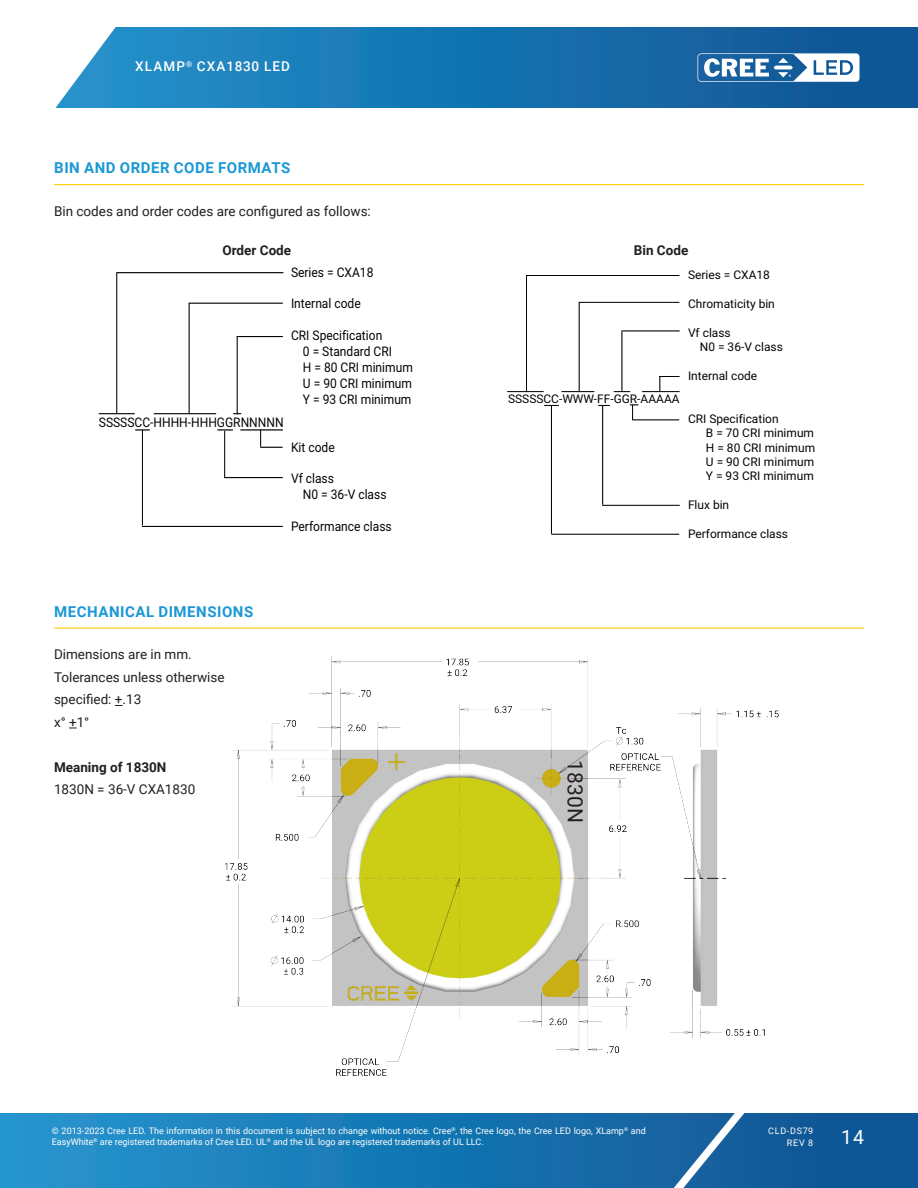
<style>
.page{position:relative;width:918px;height:1188px;background:#fff}
.page>*{position:absolute;margin:0;border:0;box-sizing:border-box;transform-origin:0 0}
.t1{font:21px "Roboto";color:#231f20}
.t2{font:19.5px "Roboto";color:#fff}
.Section_heading_with{font:700 15px "Roboto";letter-spacing:.035em;color:#1a98d6}
.Text_justify{font:13.5px "Roboto";color:#231f20}
.t3{font:700 13.5px "Roboto";color:#231f20}
.t4{font:500 13.5px "Roboto";letter-spacing:.085em;color:#fff}
.t5{font:13.2px/15.9px "Roboto";color:#040503;scale:.91 1}
.t6{font:12px/14.4px "Roboto";color:#040503}
.t7{font:9px/10.8px "Roboto";color:#fff}
.t8{font:9px/12px "Roboto";letter-spacing:.085em;color:#fff;text-align:right}
</style>
<div class="page">
<svg style="left:0;top:1113px;width:918px;height:75px;background:#1876b2"></svg>
<svg style="left:644px;top:1113px;width:117px;height:75px;background:#296da6"></svg>
<svg style="left:55px;top:27px;width:863px;height:81px;background:#2078b2"></svg>
<svg style="left:698px;top:53px;width:162px;height:29px"></svg>
<hr style="left:54px;top:184px;width:810px;height:1px;background:#fece08">
<hr style="left:54px;top:628px;width:810px;height:1px;background:#fece08">
<svg style="left:135px;top:429px;width:15px;height:2px"></svg>
<hr style="left:142px;top:430px;width:1px;height:95px;background:#040503">
<hr style="left:142px;top:526px;width:141px;height:1px;background:#040503">
<hr style="left:237px;top:336px;width:1px;height:78px;background:#040503">
<hr style="left:237px;top:336px;width:46px;height:1px;background:#040503">
<hr style="left:224px;top:431px;width:1px;height:47px;background:#040503">
<hr style="left:224px;top:477px;width:59px;height:1px;background:#040503">
<hr style="left:189px;top:303px;width:1px;height:111px;background:#040503">
<hr style="left:189px;top:303px;width:94px;height:1px;background:#040503">
<hr style="left:99px;top:413px;width:36px;height:1px;background:#040503">
<hr style="left:116px;top:272px;width:1px;height:142px;background:#040503">
<hr style="left:117px;top:272px;width:166px;height:1px;background:#040503">
<svg style="left:217px;top:429px;width:16px;height:2px"></svg>
<hr style="left:240px;top:429px;width:43px;height:2px;background:#040503">
<hr style="left:154px;top:413px;width:62px;height:1px;background:#040503">
<svg style="left:260px;top:430px;width:23px;height:18px"></svg>
<svg style="left:614px;top:391px;width:16px;height:1px"></svg>
<svg style="left:544px;top:405px;width:15px;height:1px"></svg>
<hr style="left:551px;top:406px;width:1px;height:128px;background:#040503">
<hr style="left:551px;top:534px;width:128px;height:1px;background:#040503">
<svg style="left:659px;top:376px;width:21px;height:15px"></svg>
<hr style="left:602px;top:406px;width:1px;height:99px;background:#040503">
<hr style="left:602px;top:505px;width:78px;height:1px;background:#040503">
<hr style="left:579px;top:302px;width:1px;height:90px;background:#040503">
<hr style="left:579px;top:302px;width:100px;height:1px;background:#040503">
<hr style="left:507px;top:391px;width:37px;height:1px;background:#040503">
<hr style="left:526px;top:275px;width:1px;height:117px;background:#040503">
<hr style="left:527px;top:275px;width:152px;height:1px;background:#040503">
<svg style="left:598px;top:405px;width:12px;height:1px"></svg>
<hr style="left:622px;top:330px;width:58px;height:1px;background:#040503">
<hr style="left:621px;top:331px;width:1px;height:60px;background:#040503">
<hr style="left:642px;top:391px;width:38px;height:1px;background:#040503">
<hr style="left:562px;top:391px;width:32px;height:1px;background:#040503">
<svg style="left:630px;top:405px;width:8px;height:15px"></svg>
<hr style="left:633px;top:419px;width:46px;height:1px;background:#040503">
<img style="left:225px;top:656px;width:554px;height:420px">
<h3 class="t4" style="left:135px;top:57px;width:156px">XLAMP<sup>®</sup> CXA1830 LED</h3>
<p class="Section_heading_with" style="left:54px;top:157px;width:238px">BIN AND ORDER CODE FORMATS</p>
<p class="Text_justify" style="left:54px;top:202px;width:318px">Bin codes and order codes are configured as follows:</p>
<p class="t3" style="left:223px;top:241px;width:70px">Order Code</p>
<p class="t3" style="left:634px;top:241px;width:56px">Bin Code</p>
<p class="t5" style="left:99px;top:414px;width:204px">SSSSSCC-HHHH-HHHGGRNNNNN</p>
<p class="t5" style="left:291px;top:264px;width:92px">Series = CXA18</p>
<p class="t5" style="left:291px;top:295px;width:78px">Internal code</p>
<p class="t5" style="left:303px;top:327px;width:122px;text-indent:-12px">CRI Specification<br>0 = Standard CRI<br>H = 80 CRI minimum<br>U = 90 CRI minimum<br>Y = 93 CRI minimum</p>
<p class="t5" style="left:291px;top:438px;width:50px">Kit code</p>
<p class="t5" style="left:303px;top:470px;width:93px;text-indent:-12px">Vf class<br>N0 = 36-V class</p>
<p class="t5" style="left:291px;top:518px;width:112px">Performance class</p>
<p class="Section_heading_with" style="left:54px;top:601px;width:201px">MECHANICAL DIMENSIONS</p>
<p class="Text_justify" style="left:54px;top:645px;width:139px">Dimensions are in mm.</p>
<p class="Text_justify" style="left:54px;top:668px;width:172px">Tolerances unless otherwise</p>
<p class="Text_justify" style="left:54px;top:690px;width:89px">specified: +.13</p>
<p class="Text_justify" style="left:54px;top:713px;width:37px">x° +1°</p>
<p class="t3" style="left:54px;top:758px;width:114px">Meaning of 1830N</p>
<p class="Text_justify" style="left:54px;top:780px;width:143px">1830N = 36‑V CXA1830</p>
<p class="t6" style="left:508px;top:391px;width:173px">SSSSSCC-WWW-FF-GGR-AAAAA</p>
<p class="t6" style="left:688px;top:268px;width:83px">Series = CXA18</p>
<p class="t6" style="left:688px;top:296px;width:88px">Chromaticity bin</p>
<p class="t6" style="left:700px;top:325px;width:85px;text-indent:-12px">Vf class<br>N0 = 36-V class</p>
<p class="t6" style="left:688px;top:368px;width:71px">Internal code</p>
<p class="t6" style="left:706px;top:411px;width:111px;text-indent:-18px">CRI Specification<br>B = 70 CRI minimum<br>H = 80 CRI minimum<br>U = 90 CRI minimum<br>Y = 93 CRI minimum</p>
<p class="t6" style="left:688px;top:497px;width:43px">Flux bin</p>
<p class="t6" style="left:688px;top:526px;width:102px">Performance class</p>
<p class="t1" style="left:590px;top:760px;width:64px;rotate:90deg">1830N</p>
<p class="t7" style="left:52px;top:1125px;width:596px">© 2013-2023 Cree LED. The information in this document is subject to change without notice. Cree<sup>®</sup>, the Cree logo, the Cree LED logo, XLamp<sup>®</sup> and<br>EasyWhite<sup>®</sup> are registered trademarks of Cree LED. UL<sup>®</sup> and the UL logo are registered trademarks of UL LLC.</p>
<p class="t8" style="left:768px;top:1124px;width:47px">CLD-DS79<br>REV 8</p>
<h2 class="t2" style="left:841px;top:1123px;width:24px">14</h2>
</div>
